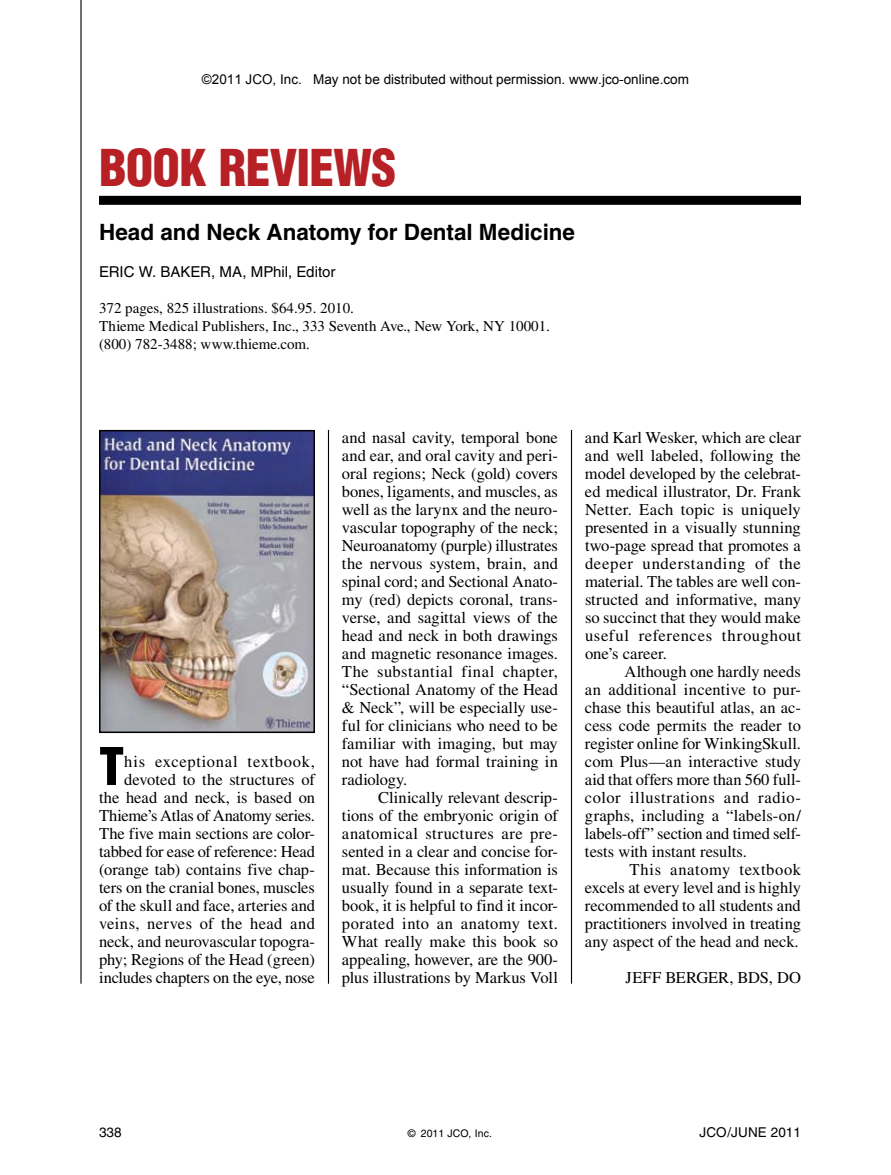
<style>
.page{position:relative;width:891px;height:1175px;background:#fff}
.page>*{position:absolute;margin:0;border:0;box-sizing:border-box;transform-origin:0 0}
.t1{font:900 condensed 50.7px "Helvetica";color:#000}
.t2{font:900 condensed 49.5px "Helvetica";letter-spacing:-.015em;color:#b72025}
.t3{font:700 22.5px "Helvetica";letter-spacing:-.005em;color:#000}
.t4{font:16.5px/18px "Times";color:#000;text-align:justify}
.t5{font:15px/18px "Times";color:#000}
.t6{font:15px "Helvetica";color:#000}
.t7{font:13.5px "Arial";color:#000}
.t8{font:13.5px "Helvetica";letter-spacing:.005em;color:#000}
.t9{font:10.5px "Helvetica";letter-spacing:.01em;color:#000}
</style>
<div class="page">
<hr style="left:328px;top:430px;width:1px;height:553px;background:#000">
<hr style="left:571px;top:430px;width:1px;height:553px;background:#000">
<div style="left:99px;top:196px;width:702px;height:9px;background:#000"></div>
<hr style="left:80px;top:0;width:2px;height:983px;background:#000">
<img style="left:102px;top:433px;width:210px;height:297px">
<div style="left:99px;top:430px;width:216px;height:303px;border:2px solid #000"></div>
<p class="t7" style="left:202px;top:70px;width:489px">©2011 JCO, Inc. May not be distributed without permission. www.jco-online.com</p>
<h2 class="t2" style="left:99px;top:137px;width:299px">BOOK REVIEWS</h2>
<h3 class="t3" style="left:99px;top:218px;width:478px">Head and Neck Anatomy for Dental Medicine</h3>
<p class="t6" style="left:99px;top:263px;width:238px">ERIC W. BAKER, MA, MPhil, Editor</p>
<p class="t5" style="left:99px;top:299px;width:453px">372 pages, 825 illustrations. $64.95. 2010.<br>Thieme Medical Publishers, Inc., 333 Seventh Ave., New York, NY 10001. (800) 782-3488; www.thieme.com.</p>
<h1 class="t1" style="left:99px;top:734px;width:27px">T</h1>
<p class="t4" style="left:99px;top:752px;width:218px;text-align:right">his exceptional textbook, devoted to the structures of<br>the head and neck, is based on<br>Thieme’s Atlas of Anatomy series.<br>The five main sections are color&shy;tabbed for ease of reference: Head (orange tab) contains five chap&shy;ters on the cranial bones, muscles of the skull and face, arteries and veins, nerves of the head and neck, and neurovascular topogra&shy;phy; Regions of the Head (green) includes chapters on the eye, nose</p>
<p class="t4" style="left:342px;top:428px;width:218px">and nasal cavity, temporal bone and ear, and oral cavity and peri&shy;oral regions; Neck (gold) covers bones, ligaments, and muscles, as well as the larynx and the neuro&shy;vascular topography of the neck; Neuroanatomy (purple) illustrates the nervous system, brain, and spinal cord; and Sectional Anato&shy;my (red) depicts coronal, trans&shy;verse, and sagittal views of the head and neck in both drawings and magnetic resonance images.<br>The substantial final chapter, “Sectional Anatomy of the Head &amp; Neck”, will be especially use&shy;ful for clinicians who need to be familiar with imaging, but may not have had formal training in radiology.</p>
<p class="t4" style="left:342px;top:788px;width:218px;text-indent:36px">Clinically relevant descrip&shy;tions of the embryonic origin of anatomical structures are pre&shy;sented in a clear and concise for&shy;mat. Because this information is usually found in a separate text&shy;book, it is helpful to find it incor&shy;porated into an anatomy text.<br>What really make this book so appealing, however, are the 900- plus illustrations by Markus Voll</p>
<p class="t4" style="left:585px;top:428px;width:218px">and Karl Wesker, which are clear and well labeled, following the model developed by the celebrat&shy;ed medical illustrator, Dr. Frank Netter. Each topic is uniquely presented in a visually stunning two-page spread that promotes a deeper understanding of the material. The tables are well con&shy;structed and informative, many so succinct that they would make useful references throughout one’s career.</p>
<p class="t4" style="left:585px;top:662px;width:218px;text-align:left;text-indent:40px">Although one hardly needs an additional incentive to pur&shy;chase this beautiful atlas, an ac-- cess code permits the reader to register online for WinkingSkull. com Plus—an interactive study aid that offers more than 560 full&shy;color illustrations and radio&shy;graphs, including a “labels-on/ labels-off” section and timed self&shy;tests with instant results.</p>
<p class="t4" style="left:585px;top:860px;width:218px;text-indent:44px">This anatomy textbook excels at every level and is highly recommended to all students and practitioners involved in treating any aspect of the head and neck.</p>
<p class="t4" style="left:626px;top:968px;width:177px">JEFF BERGER, BDS, DO</p>
<p class="t8" style="left:99px;top:1124px;width:24px">338</p>
<p class="t9" style="left:408px;top:1126px;width:86px">© 2011 JCO, Inc.</p>
<p class="t8" style="left:700px;top:1124px;width:103px">JCO/JUNE 2011</p>
</div>
